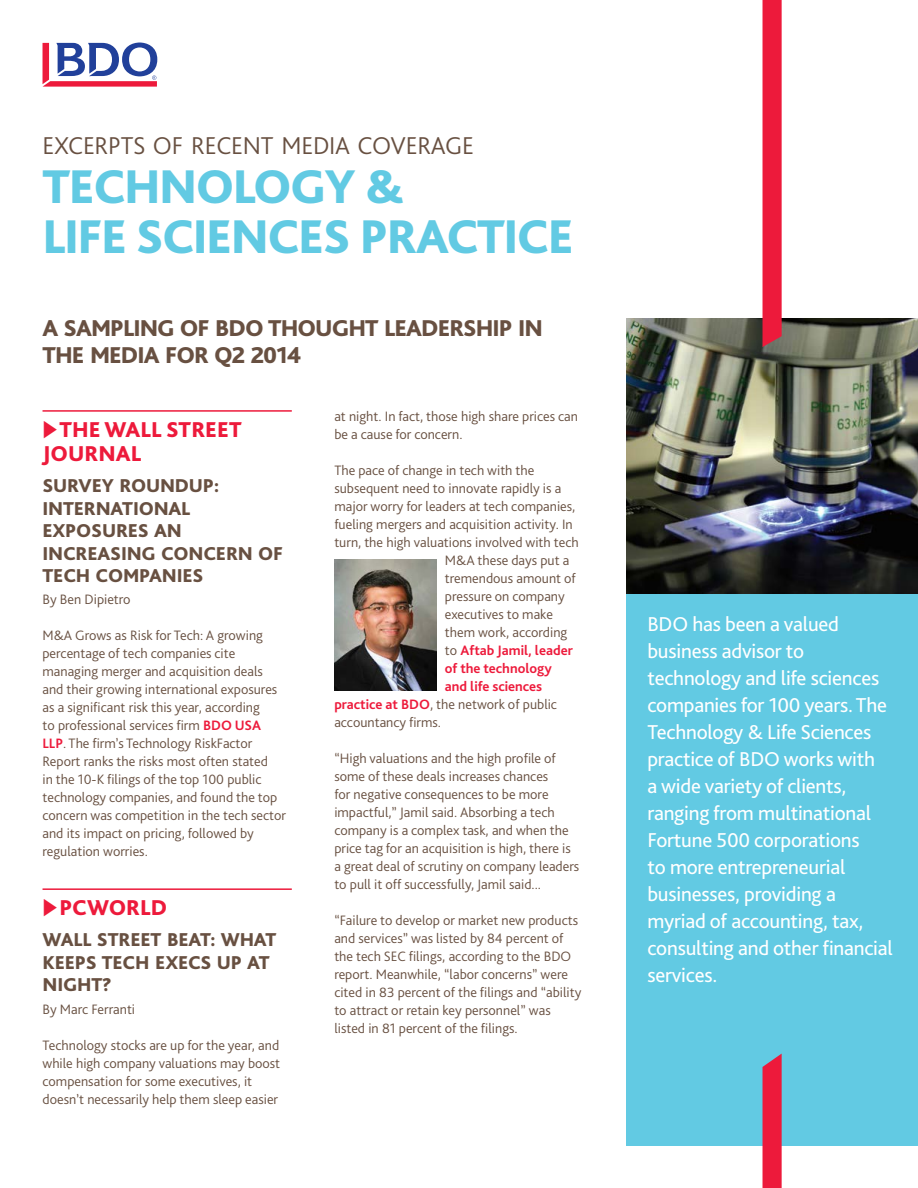
<style>
.page{position:relative;width:918px;height:1188px;background:#fff}
.page>*{position:absolute;margin:0;border:0;box-sizing:border-box;transform-origin:0 0}
.t1{font:800 49.5px/49.5px "Bliss Pro";letter-spacing:-.03em;color:#62cae3}
.t2{font:300 25.5px "Bliss Pro";letter-spacing:-.01em;color:#685041}
.t3{font:800 24px/27px "Bliss Pro";letter-spacing:-.04em;color:#685041}
.t4{font:800 22.5px/24px "Bliss Pro";color:#ed1a3b}
.t5{font:21px/27px "Bliss Pro";letter-spacing:-.01em;color:#fff}
.t6{font:800 19.5px/22.5px "Bliss Pro";letter-spacing:-.01em;color:#685041}
.t7{font:300 14.25px/18px "Bliss Pro";color:#685041}
.t8{font:700 14.25px "Bliss Pro";color:#ed1a3b}
.s1{font-weight:700;color:#ed1a3b}
.s2{font-weight:300;color:#685041}
</style>
<div class="page">
<div style="left:626px;top:585px;width:292px;height:560px;background:#62cae3"></div>
<img style="left:626px;top:318px;width:292px;height:276px">
<svg style="left:43px;top:43px;width:114px;height:44px"></svg>
<svg style="left:763px;top:1054px;width:19px;height:134px;background:#e52545"></svg>
<div style="left:763px;top:0;width:19px;height:347px;background:#ed1a3b"></div>
<hr style="left:43px;top:410px;width:249px;height:2px;background:#ed1a3b">
<hr style="left:43px;top:888px;width:249px;height:2px;background:#ed1a3b">
<img style="left:334px;top:559px;width:102px;height:132px">
<h2 class="t2" style="left:43px;top:130px;width:433px">EXCERPTS OF RECENT MEDIA COVERAGE</h2>
<h1 class="t1" style="left:43px;top:161px;width:533px">TECHNOLOGY &amp;<br>LIFE SCIENCES PRACTICE</h1>
<h3 class="t3" style="left:43px;top:314px;width:502px">A SAMPLING OF BDO THOUGHT LEADERSHIP IN<br>THE MEDIA FOR Q2 2014</h3>
<h3 class="t4" style="left:43px;top:417px;width:201px">◆THE WALL STREET<br>JOURNAL</h3>
<h3 class="t6" style="left:43px;top:474px;width:242px">SURVEY ROUNDUP:<br>INTERNATIONAL<br>EXPOSURES AN<br>INCREASING CONCERN OF<br>TECH COMPANIES</h3>
<p class="t7" style="left:43px;top:590px;width:90px">By Ben Dipietro</p>
<p class="t7" style="left:43px;top:626px;width:245px">M&amp;A Grows as Risk for Tech: A growing percentage of tech companies cite managing merger and acquisition deals and their growing international exposures as a significant risk this year, according<br>to professional services firm <span class="s1">BDO USA LLP</span>. The firm’s Technology RiskFactor Report ranks the risks most often stated<br>in the 10-K filings of the top 100 public technology companies, and found the top concern was competition in the tech sector and its impact on pricing, followed by regulation worries.</p>
<h3 class="t4" style="left:43px;top:895px;width:126px">◆PCWORLD</h3>
<h3 class="t6" style="left:43px;top:928px;width:235px">WALL STREET BEAT: WHAT<br>KEEPS TECH EXECS UP AT<br>NIGHT?</h3>
<p class="t7" style="left:43px;top:1000px;width:94px">By Marc Ferranti</p>
<p class="t7" style="left:43px;top:1036px;width:239px">Technology stocks are up for the year, and while high company valuations may boost compensation for some executives, it doesn’t necessarily help them sleep easier</p>
<p class="t7" style="left:334px;top:407px;width:245px">at night. In fact, those high share prices can be a cause for concern.</p>
<p class="t7" style="left:334px;top:461px;width:201px">The pace of change in tech with the</p>
<p class="t7" style="left:334px;top:479px;width:229px">subsequent need to innovate rapidly is a</p>
<p class="t7" style="left:334px;top:497px;width:243px">major worry for leaders at tech companies,</p>
<p class="t7" style="left:334px;top:515px;width:240px">fueling mergers and acquisition activity. In</p>
<p class="t7" style="left:334px;top:533px;width:246px">turn, the high valuations involved with tech</p>
<p class="t7" style="left:445px;top:551px;width:126px">M&amp;A these days put a</p>
<p class="t7" style="left:445px;top:569px;width:132px">tremendous amount of</p>
<p class="t7" style="left:445px;top:587px;width:121px">pressure on company</p>
<p class="t7" style="left:445px;top:605px;width:110px">executives to make</p>
<p class="t7" style="left:445px;top:623px;width:124px">them work, according</p>
<p class="t8" style="left:445px;top:641px;width:130px"><span class="s2">to</span> Aftab Jamil, leader</p>
<p class="t8" style="left:445px;top:659px;width:108px">of the technology</p>
<p class="t8" style="left:445px;top:677px;width:99px">and life sciences</p>
<p class="t7" style="left:334px;top:695px;width:224px"><span class="s1">practice at BDO</span>, the network of public</p>
<p class="t7" style="left:334px;top:713px;width:108px">accountancy firms.</p>
<p class="t7" style="left:334px;top:749px;width:246px">“High valuations and the high profile of some of these deals increases chances<br>for negative consequences to be more impactful,” Jamil said. Absorbing a tech company is a complex task, and when the price tag for an acquisition is high, there is a great deal of scrutiny on company leaders to pull it off successfully, Jamil said...</p>
<p class="t7" style="left:334px;top:911px;width:249px">“Failure to develop or market new products and services” was listed by 84 percent of the tech SEC filings, according to the BDO report. Meanwhile, “labor concerns” were cited in 83 percent of the filings and “ability to attract or retain key personnel” was listed in 81 percent of the filings.</p>
<p class="t5" style="left:647px;top:610px;width:247px">BDO has been a valued business advisor to technology and life sciences companies for 100 years. The<br>Technology &amp; Life Sciences practice of BDO works with<br>a wide variety of clients, ranging from multinational<br>Fortune 500 corporations<br>to more entrepreneurial businesses, providing a myriad of accounting, tax, consulting and other financial services.</p>
</div>
